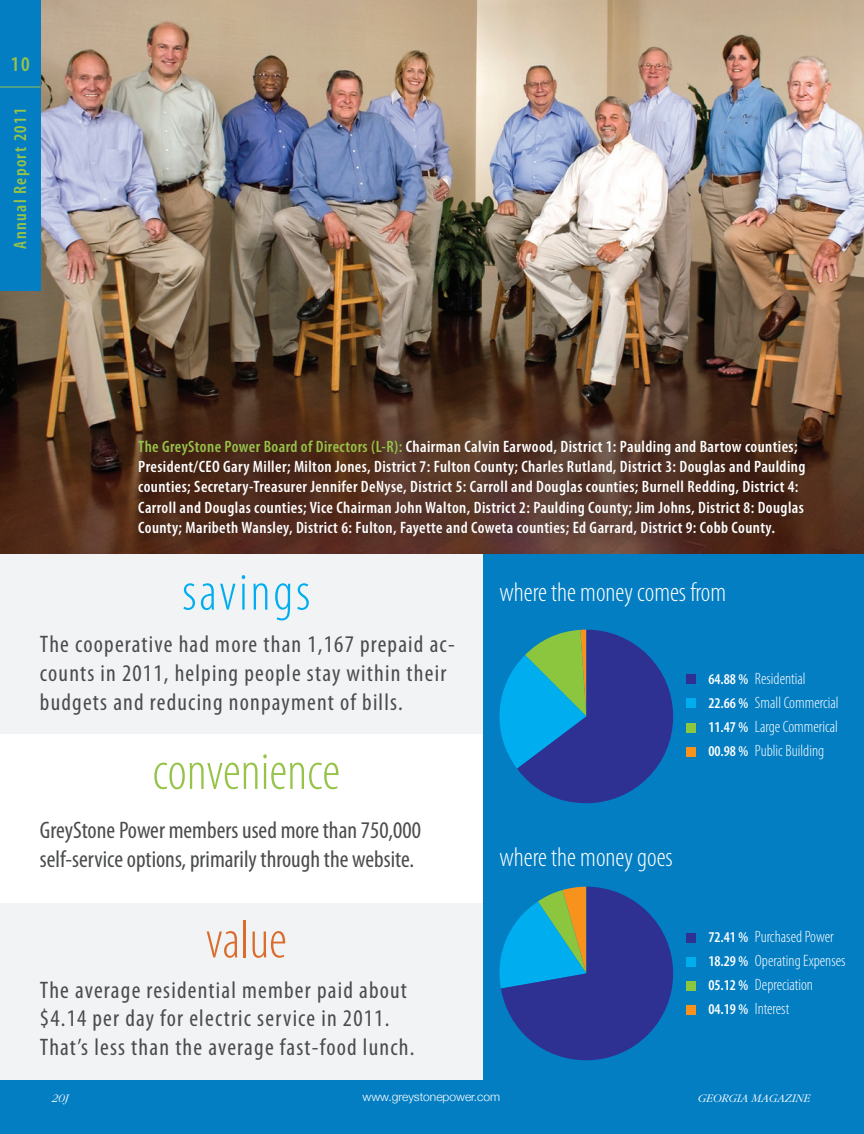
<style>
.page{position:relative;width:864px;height:1134px;background:#fff}
.page>*{position:absolute;margin:0;border:0;box-sizing:border-box;transform-origin:0 0}
.t1{font:300 condensed 54px "Myriad Pro";color:#97c349}
.t2{font:300 condensed 54px "Myriad Pro";letter-spacing:.05em;color:#00aeef}
.t3{font:300 condensed 54px "Myriad Pro";color:#da6d2e}
.t4{font:300 condensed 27px "Myriad Pro";color:#fff}
.t5{font:condensed 24px/28.8px "Myriad Pro";letter-spacing:.05em;color:#4b4c4d}
.t6{font:condensed 24px "Myriad Pro";color:#4b4c4d}
.t7{font:600 condensed 21px "Myriad Pro";color:#97c349}
.t8{font:600 condensed 18px "Myriad Pro";letter-spacing:.075em;color:#97c349}
.t9{font:600 condensed 16.5px/20.2px "Myriad Pro";letter-spacing:.025em;color:#fff}
.t10{font:300 condensed 16.5px "Myriad Pro";color:#fff}
.t11{font:300 12px "Helvetica Neue";color:#fff}
.t12{font:italic 300 12px "Garamond";color:#fff}
.s1{color:#97c349}
.s2{font-weight:600;font-size:15px}
</style>
<div class="page">
<img style="left:0;top:0;width:864px;height:554px">
<div style="left:0;top:554px;width:492px;height:179px;background:#f2f3f4"></div>
<div style="left:0;top:904px;width:492px;height:176px;background:#f2f3f4"></div>
<div style="left:124px;top:426px;width:695px;height:123px;background:#231f20;opacity:.7"></div>
<div style="left:484px;top:554px;width:380px;height:580px;background:#037ec3"></div>
<div style="left:0;top:1080px;width:864px;height:54px;background:#037ec3"></div>
<svg style="left:499px;top:630px;width:174px;height:173px"></svg>
<svg style="left:499px;top:887px;width:174px;height:173px"></svg>
<div style="left:687px;top:675px;width:9px;height:9px;background:#2e3092"></div>
<div style="left:687px;top:699px;width:9px;height:9px;background:#00aeef"></div>
<div style="left:687px;top:723px;width:9px;height:9px;background:#8bc63e"></div>
<div style="left:687px;top:747px;width:9px;height:9px;background:#f7931d"></div>
<div style="left:687px;top:933px;width:9px;height:9px;background:#2e3092"></div>
<div style="left:687px;top:957px;width:9px;height:9px;background:#00aeef"></div>
<div style="left:687px;top:981px;width:9px;height:9px;background:#8bc63e"></div>
<div style="left:687px;top:1005px;width:9px;height:9px;background:#f7931d"></div>
<div style="left:0;top:0;width:40px;height:291px;background:#037ec3"></div>
<hr style="left:0;top:87px;width:41px;height:1px;background:#97c349">
<p class="t7" style="left:11px;top:52px;width:20px">10</p>
<p class="t8" style="left:10px;top:249px;width:142px;rotate:-90deg">Annual Report 2011</p>
<p class="t9" style="left:138px;top:437px;width:669px"><span class="s1">The GreyStone Power Board of Directors (L-R):</span> Chairman Calvin Earwood, District 1: Paulding and Bartow counties; President/CEO Gary Miller; Milton Jones, District 7: Fulton County; Charles Rutland, District 3: Douglas and Paulding counties; Secretary-Treasurer Jennifer DeNyse, District 5: Carroll and Douglas counties; Burnell Redding, District 4:<br>Carroll and Douglas counties; Vice Chairman John Walton, District 2: Paulding County; Jim Johns, District 8: Douglas County; Maribeth Wansley, District 6: Fulton, Fayette and Coweta counties; Ed Garrard, District 9: Cobb County.</p>
<p class="t2" style="left:182px;top:563px;width:130px">savings</p>
<p class="t5" style="left:40px;top:629px;width:416px">The cooperative had more than 1,167 prepaid ac&shy;counts in 2011, helping people stay within their budgets and reducing nonpayment of bills.</p>
<p class="t1" style="left:152px;top:742px;width:189px">convenience</p>
<p class="t6" style="left:40px;top:815px;width:383px">GreyStone Power members used more than 750,000</p>
<p class="t6" style="left:40px;top:844px;width:376px">self-service options, primarily through the website.</p>
<p class="t3" style="left:206px;top:911px;width:83px">value</p>
<p class="t5" style="left:40px;top:975px;width:376px">The average residential member paid about $4.14 per day for electric service in 2011.<br>That’s less than the average fast-food lunch.</p>
<p class="t4" style="left:500px;top:577px;width:228px">where the money comes from</p>
<p class="t4" style="left:500px;top:843px;width:175px">where the money goes</p>
<p class="t10" style="left:708px;top:670px;width:99px"><span class="s2">64.88 %</span> Residential</p>
<p class="t10" style="left:708px;top:694px;width:132px"><span class="s2">22.66 %</span> Small Commercial</p>
<p class="t10" style="left:708px;top:718px;width:131px"><span class="s2">11.47 %</span> Large Commerical</p>
<p class="t10" style="left:708px;top:742px;width:117px"><span class="s2">00.98 %</span> Public Building</p>
<p class="t10" style="left:708px;top:928px;width:127px"><span class="s2">72.41 %</span> Purchased Power</p>
<p class="t10" style="left:708px;top:952px;width:139px"><span class="s2">18.29 %</span> Operating Expenses</p>
<p class="t10" style="left:708px;top:976px;width:106px"><span class="s2">05.12 %</span> Depreciation</p>
<p class="t10" style="left:708px;top:1000px;width:82px"><span class="s2">04.19 %</span> Interest</p>
<p class="t12" style="left:52px;top:1092px;width:18px">20J</p>
<p class="t11" style="left:363px;top:1089px;width:139px">www.greystonepower.com</p>
<p class="t12" style="left:698px;top:1092px;width:114px">GEORGIA MAGAZINE</p>
</div>
